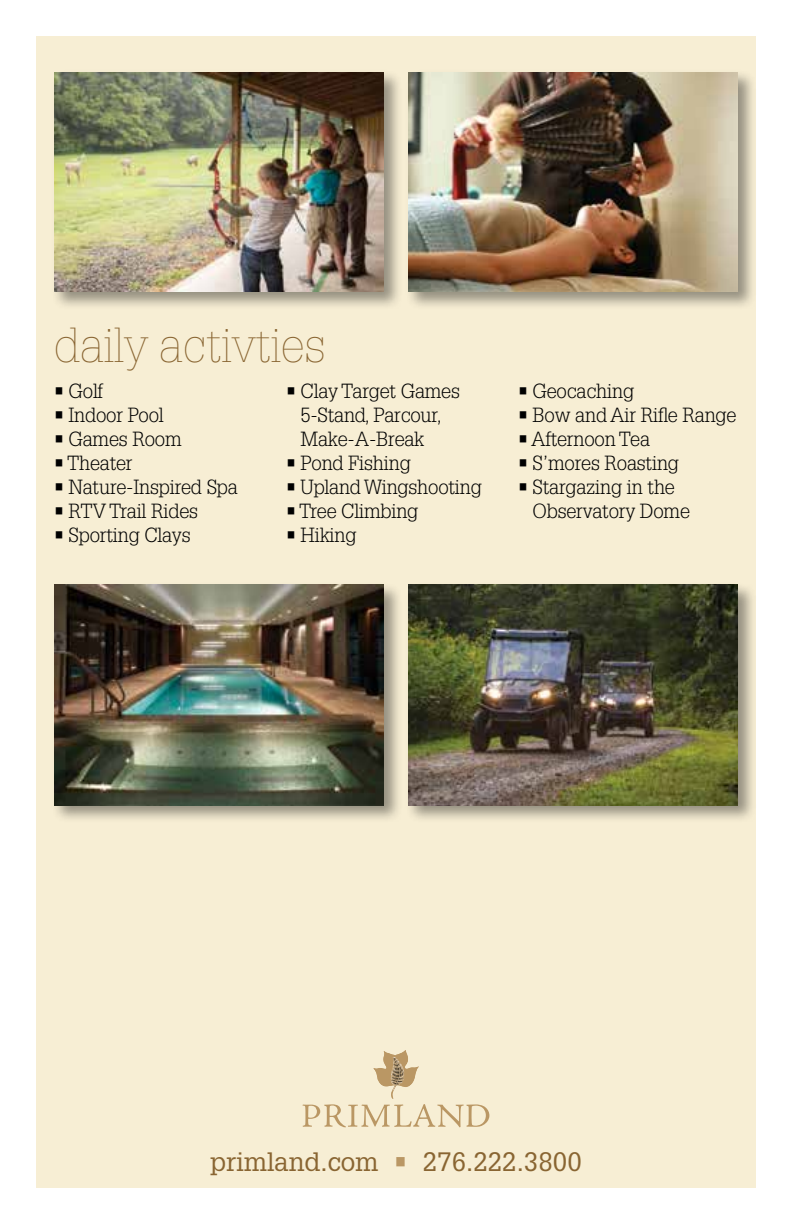
<style>
.page{position:relative;width:792px;height:1224px;background:#fff}
.page>*{position:absolute;margin:0;border:0;box-sizing:border-box;transform-origin:0 0}
.t1{font:100 48px "Glypha";letter-spacing:-.01em;color:#896532}
.t2{font:26px "Glypha";color:#896532}
.t3{font:300 20px/24px "Glypha";letter-spacing:-.01em;color:#000}
.s1{color:#ba9764}
</style>
<div class="page">
<div style="left:36px;top:36px;width:720px;height:1152px;background:#f7eed4"></div>
<div style="left:51px;top:69px;width:352px;height:242px;background:#000;opacity:.4"></div>
<img style="left:54px;top:72px;width:330px;height:220px">
<div style="left:405px;top:69px;width:352px;height:242px;background:#000;opacity:.4"></div>
<img style="left:408px;top:72px;width:330px;height:220px">
<div style="left:51px;top:582px;width:352px;height:242px;background:#000;opacity:.4"></div>
<img style="left:54px;top:585px;width:330px;height:220px">
<div style="left:405px;top:582px;width:352px;height:242px;background:#000;opacity:.4"></div>
<img style="left:408px;top:585px;width:330px;height:220px">
<svg style="left:303px;top:1050px;width:186px;height:77px"></svg>
<h1 class="t1" style="left:54px;top:318px;width:273px">daily activties</h1>
<p class="t3" style="left:54px;top:380px;width:51px">• Golf</p>
<p class="t3" style="left:54px;top:404px;width:111px">• Indoor Pool</p>
<p class="t3" style="left:54px;top:428px;width:129px">• Games Room</p>
<p class="t3" style="left:54px;top:452px;width:80px">• Theater</p>
<p class="t3" style="left:54px;top:476px;width:185px">• Nature-Inspired Spa</p>
<p class="t3" style="left:54px;top:500px;width:146px">• RTV Trail Rides</p>
<p class="t3" style="left:54px;top:524px;width:138px">• Sporting Clays</p>
<p class="t3" style="left:301px;top:380px;width:161px;text-indent:-15px">• Clay Target Games<br>5-Stand, Parcour,<br>Make-A-Break</p>
<p class="t3" style="left:286px;top:452px;width:126px">• Pond Fishing</p>
<p class="t3" style="left:286px;top:476px;width:197px">• Upland Wingshooting</p>
<p class="t3" style="left:286px;top:500px;width:134px">• Tree Climbing</p>
<p class="t3" style="left:286px;top:524px;width:72px">• Hiking</p>
<p class="t3" style="left:518px;top:380px;width:118px">• Geocaching</p>
<p class="t3" style="left:518px;top:404px;width:220px">• Bow and Air Rifle Range</p>
<p class="t3" style="left:518px;top:428px;width:134px">• Afternoon Tea</p>
<p class="t3" style="left:518px;top:452px;width:163px">• S’mores Roasting</p>
<p class="t3" style="left:533px;top:476px;width:159px;text-indent:-15px">• Stargazing in the<br>Observatory Dome</p>
<h2 class="t2" style="left:210px;top:1145px;width:373px">primland.com <span class="s1">•</span> 276.222.3800</h2>
</div>
